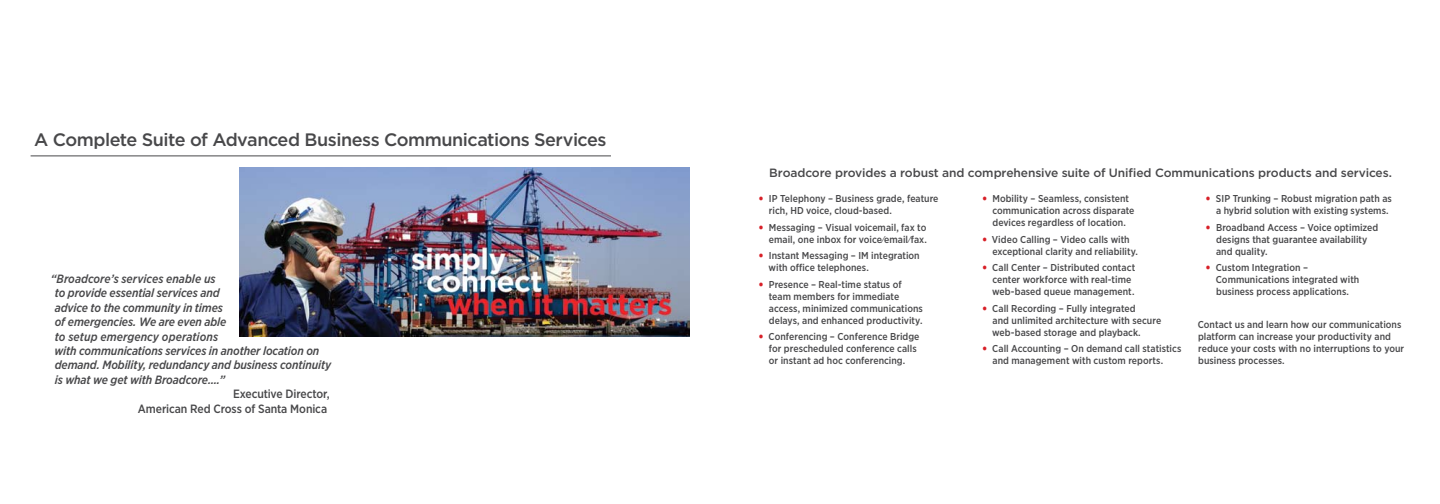
<style>
.page{position:relative;width:1440px;height:504px;background:#fff}
.page>*{position:absolute;margin:0;border:0;box-sizing:border-box;transform-origin:0 0}
.t1{font:500 18px "Gotham";letter-spacing:-.03em;color:#48484a}
.t2{font:italic 500 12px/14.4px "Gotham Narrow";letter-spacing:-.01em;color:#48484a}
.t3{font:500 12px "Gotham";letter-spacing:-.01em;color:#48484a}
.t4{font:500 12px/14.4px "Gotham Narrow";letter-spacing:-.01em;color:#48484a;text-align:right}
.t5{font:500 10px/12px "Gotham Narrow";letter-spacing:.005em;color:#48484a}
.s1{font-weight:900;color:#d82028}
</style>
<div class="page">
<img style="left:240px;top:168px;width:449px;height:168px">
<hr style="left:31px;top:155px;width:580px;height:1px;background:#48484a">
<h1 class="t1" style="left:34px;top:128px;width:574px">A Complete Suite of Advanced Business Communications Services</h1>
<p class="t2" style="left:55px;top:272px;width:278px;text-indent:-4px">“Broadcore’s services enable us<br>to provide essential services and<br>advice to the community in times<br>of emergencies. We are even able<br>to setup emergency operations<br>with communications services in another location on demand. Mobility, redundancy and business continuity is what we get with Broadcore….”</p>
<p class="t4" style="left:138px;top:387px;width:193px">Executive Director,<br>American Red Cross of Santa Monica</p>
<p class="t3" style="left:769px;top:164px;width:624px">Broadcore provides a robust and comprehensive suite of Unified Communications products and services.</p>
<p class="t5" style="left:769px;top:193px;width:171px;text-indent:-10px"><span class="s1">•</span> IP Telephony – Business grade, feature rich, HD voice, cloud-based.</p>
<p class="t5" style="left:759px;top:221px;width:170px;text-align:right"><span class="s1">•</span> Messaging – Visual voicemail, fax to email, one inbox for voice/email/fax.</p>
<p class="t5" style="left:769px;top:250px;width:153px;text-indent:-10px"><span class="s1">•</span> Instant Messaging – IM integration with office telephones.</p>
<p class="t5" style="left:769px;top:278px;width:156px;text-indent:-10px"><span class="s1">•</span> Presence – Real-time status of team members for immediate access, minimized communications delays, and enhanced productivity.</p>
<p class="t5" style="left:769px;top:331px;width:152px;text-indent:-10px"><span class="s1">•</span> Conferencing – Conference Bridge for prescheduled conference calls or instant ad hoc conferencing.</p>
<p class="t5" style="left:992px;top:193px;width:143px;text-indent:-10px"><span class="s1">•</span> Mobility – Seamless, consistent communication across disparate devices regardless of location.</p>
<p class="t5" style="left:992px;top:233px;width:147px;text-indent:-10px"><span class="s1">•</span> Video Calling – Video calls with exceptional clarity and reliability.</p>
<p class="t5" style="left:992px;top:262px;width:145px;text-indent:-10px"><span class="s1">•</span> Call Center – Distributed contact center workforce with real-time web-based queue management.</p>
<p class="t5" style="left:992px;top:302px;width:171px;text-indent:-10px"><span class="s1">•</span> Call Recording – Fully integrated<br>and unlimited architecture with secure web-based storage and playback.</p>
<p class="t5" style="left:993px;top:343px;width:190px;text-indent:-10px"><span class="s1">•</span> Call Accounting – On demand call statistics and management with custom reports.</p>
<p class="t5" style="left:1216px;top:193px;width:177px;text-indent:-10px"><span class="s1">•</span> SIP Trunking – Robust migration path as a hybrid solution with existing systems.</p>
<p class="t5" style="left:1216px;top:221px;width:164px;text-indent:-10px"><span class="s1">•</span> Broadband Access – Voice optimized designs that guarantee availability and quality.</p>
<p class="t5" style="left:1216px;top:262px;width:145px;text-indent:-10px"><span class="s1">•</span> Custom Integration –<br>Communications integrated with business process applications.</p>
<p class="t5" style="left:1198px;top:319px;width:208px">Contact us and learn how our communications platform can increase your productivity and reduce your costs with no interruptions to your business processes.</p>
</div>
